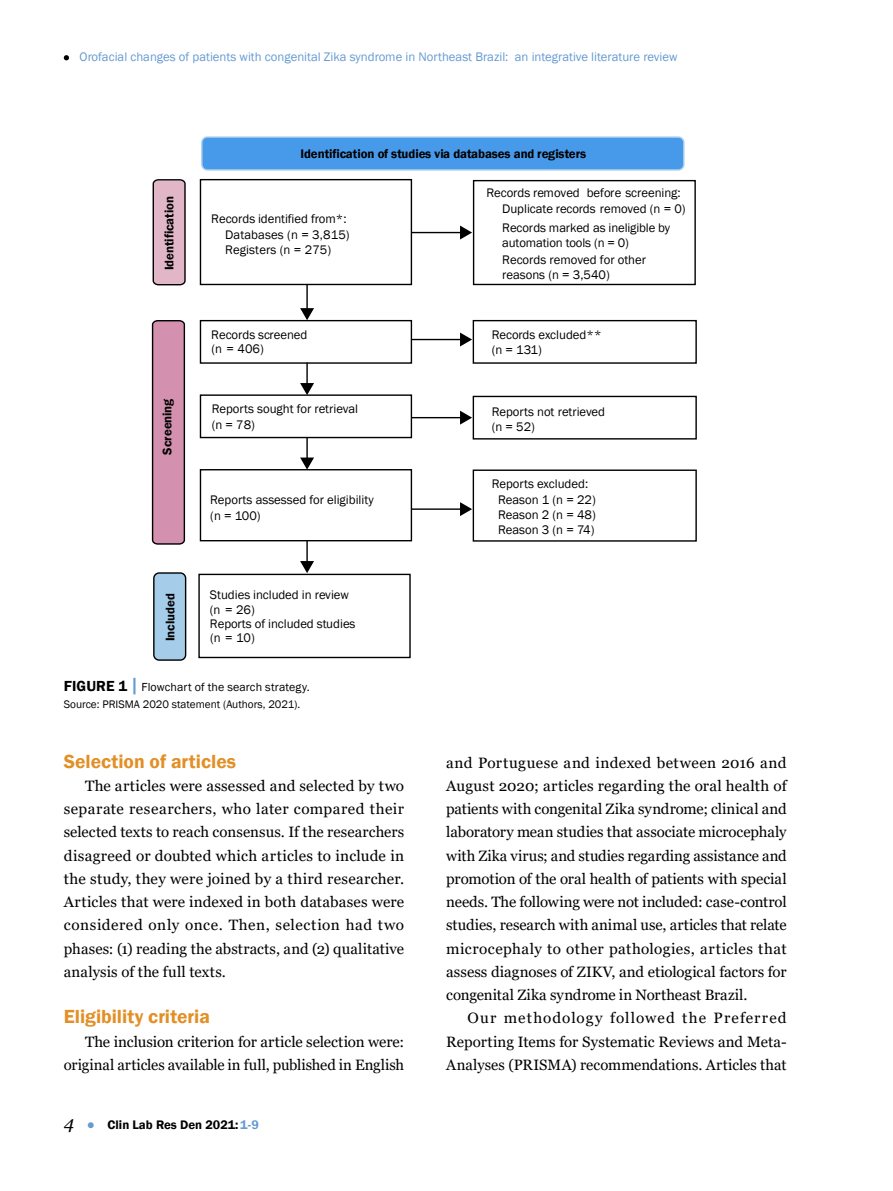
<style>
.page{position:relative;width:893px;height:1191px;background:#fff}
.page>*{position:absolute;margin:0;border:0;box-sizing:border-box;transform-origin:0 0}
.t1{font:600 19.5px "Franklin Gothic";color:#e28f26}
.t2{font:15px/23.2px "Georgia";color:#000;text-align:justify}
.t3{font:12.75px/15.3px "Franklin Gothic";color:#000}
.t4{font:600 12.75px "Franklin Gothic";color:#000}
.t5{font:12.75px "Franklin Gothic";color:#659ad2}
.t6{font:12px "Franklin Gothic";letter-spacing:.01em;color:#000}
.t7{font:11.25px "Franklin Gothic";color:#000}
.s1{font-weight:600;font-size:15px}
.s2{font-weight:600;font-size:19.5px;color:#659ad2}
.s3{font-family:"Georgia";font-weight:400;font-style:italic;font-size:18px}
.s4{font-weight:400;font-size:13.5px;color:#659ad2}
.s5{color:#659ad2}
</style>
<div class="page">
<svg style="left:64px;top:55px;width:5px;height:5px"></svg>
<div style="left:202px;top:137px;width:482px;height:33px;background:#4799ea;border-radius:5px"></div>
<div style="left:201px;top:136px;width:483px;height:35px;border:1px solid #a8d0ec;border-radius:5px"></div>
<div style="left:200px;top:179px;width:212px;height:106px;border:1px solid #000"></div>
<div style="left:473px;top:180px;width:223px;height:105px;border:1px solid #000"></div>
<svg style="left:152px;top:179px;width:34px;height:107px;background:#b899a6"></svg>
<div style="left:160px;top:179px;width:18px;height:107px;background:#e1b7c8"></div>
<div style="left:200px;top:320px;width:212px;height:44px;border:1px solid #000"></div>
<div style="left:200px;top:394px;width:212px;height:44px;border:1px solid #000"></div>
<div style="left:200px;top:469px;width:212px;height:72px;border:1px solid #000"></div>
<div style="left:473px;top:320px;width:224px;height:44px;border:1px solid #000"></div>
<div style="left:473px;top:396px;width:224px;height:43px;border:1px solid #000"></div>
<div style="left:473px;top:469px;width:224px;height:72px;border:1px solid #000"></div>
<svg style="left:151px;top:320px;width:35px;height:225px;background:#b4849a"></svg>
<div style="left:160px;top:323px;width:17px;height:221px;background:#d391af"></div>
<div style="left:198px;top:573px;width:213px;height:85px;border:1px solid #000"></div>
<div style="left:154px;top:573px;width:32px;height:87px;background:#a5cde9;border-radius:5px"></div>
<div style="left:153px;top:572px;width:33px;height:89px;border:1px solid #000;border-radius:5px"></div>
<hr style="left:411px;top:232px;width:51px;height:1px;background:#000">
<svg style="left:460px;top:225px;width:12px;height:14px"></svg>
<hr style="left:411px;top:339px;width:51px;height:1px;background:#000">
<svg style="left:460px;top:332px;width:12px;height:14px"></svg>
<hr style="left:411px;top:417px;width:51px;height:1px;background:#000">
<svg style="left:460px;top:411px;width:12px;height:13px"></svg>
<hr style="left:411px;top:508px;width:51px;height:2px;background:#000">
<svg style="left:460px;top:502px;width:12px;height:14px"></svg>
<hr style="left:306px;top:284px;width:2px;height:26px;background:#000">
<svg style="left:300px;top:308px;width:14px;height:12px"></svg>
<hr style="left:306px;top:362px;width:2px;height:23px;background:#000">
<svg style="left:300px;top:383px;width:14px;height:12px"></svg>
<hr style="left:306px;top:437px;width:2px;height:22px;background:#000">
<svg style="left:300px;top:457px;width:14px;height:12px"></svg>
<hr style="left:306px;top:540px;width:2px;height:23px;background:#000">
<svg style="left:300px;top:561px;width:14px;height:12px"></svg>
<p class="t5" style="left:80px;top:49px;width:599px">Orofacial changes of patients with congenital Zika syndrome in Northeast Brazil: an integrative literature review</p>
<p class="t4" style="left:161px;top:270px;width:76px;rotate:-90deg">Identification</p>
<p class="t4" style="left:159px;top:454px;width:57px;rotate:-90deg">Screening</p>
<p class="t4" style="left:162px;top:641px;width:49px;rotate:-90deg">Included</p>
<p class="t4" style="left:300px;top:146px;width:287px">Identification of studies via databases and registers</p>
<p class="t3" style="left:211px;top:212px;width:137px">Records identified from*:</p>
<p class="t3" style="left:225px;top:227px;width:126px">Databases (n = 3,815)<br>Registers (n = 275)</p>
<p class="t3" style="left:211px;top:327px;width:97px;line-height:14.5px">Records screened (n = 406)</p>
<p class="t3" style="left:212px;top:401px;width:148px">Reports sought for retrieval (n = 78)</p>
<p class="t3" style="left:210px;top:493px;width:165px">Reports assessed for eligibility (n = 100)</p>
<p class="t3" style="left:210px;top:588px;width:147px;line-height:14.4px">Studies included in review (n = 26)<br>Reports of included studies</p>
<p class="t3" style="left:210px;top:631px;width:46px">(n = 10)</p>
<p class="t3" style="left:502px;top:184px;width:185px;line-height:16.4px;text-indent:-16px">Records removed before screening:<br>Duplicate records removed (n = 0)</p>
<p class="t3" style="left:502px;top:220px;width:170px">Records marked as ineligible by automation tools (n = 0)</p>
<p class="t3" style="left:502px;top:252px;width:145px">Records removed for other reasons (n = 3,540)</p>
<p class="t3" style="left:492px;top:327px;width:111px">Records excluded** (n = 131)</p>
<p class="t3" style="left:492px;top:404px;width:115px">Reports not retrieved (n = 52)</p>
<p class="t3" style="left:492px;top:477px;width:106px;text-align:center">Reports excluded:<br>Reason 1 (n = 22)<br>Reason 2 (n = 48)<br>Reason 3 (n = 74)</p>
<p class="t6" style="left:64px;top:679px;width:247px"><span class="s1">FIGURE 1</span> <span class="s2">|</span> Flowchart of the search strategy.</p>
<p class="t7" style="left:64px;top:697px;width:238px">Source: PRISMA 2020 statement (Authors, 2021).</p>
<h1 class="t1" style="left:64px;top:749px;width:174px">Selection of articles</h1>
<p class="t2" style="left:64px;top:774px;width:342px;text-indent:21px">The articles were assessed and selected by two separate researchers, who later compared their selected texts to reach consensus. If the researchers disagreed or doubted which articles to include in the study, they were joined by a third researcher.<br>Articles that were indexed in both databases were considered only once. Then, selection had two phases: (1) reading the abstracts, and (2) qualitative analysis of the full texts.</p>
<h1 class="t1" style="left:64px;top:1005px;width:148px">Eligibility criteria</h1>
<p class="t2" style="left:64px;top:1030px;width:342px;text-align:right">The inclusion criterion for article selection were: original articles available in full, published in English</p>
<p class="t4" style="left:64px;top:1117px;width:197px"><span class="s3">4</span> <span class="s4">●</span> Clin Lab Res Den 2021:<span class="s5">1-9</span></p>
<p class="t2" style="left:446px;top:751px;width:342px">and Portuguese and indexed between 2016 and August 2020; articles regarding the oral health of patients with congenital Zika syndrome; clinical and laboratory mean studies that associate microcephaly with Zika virus; and studies regarding assistance and promotion of the oral health of patients with special needs. The following were not included: case-control studies, research with animal use, articles that relate microcephaly to other pathologies, articles that assess diagnoses of ZIKV, and etiological factors for congenital Zika syndrome in Northeast Brazil.</p>
<p class="t2" style="left:446px;top:1007px;width:342px;text-indent:21px">Our methodology followed the Preferred Reporting Items for Systematic Reviews and Meta-Analyses (PRISMA) recommendations. Articles that</p>
</div>
